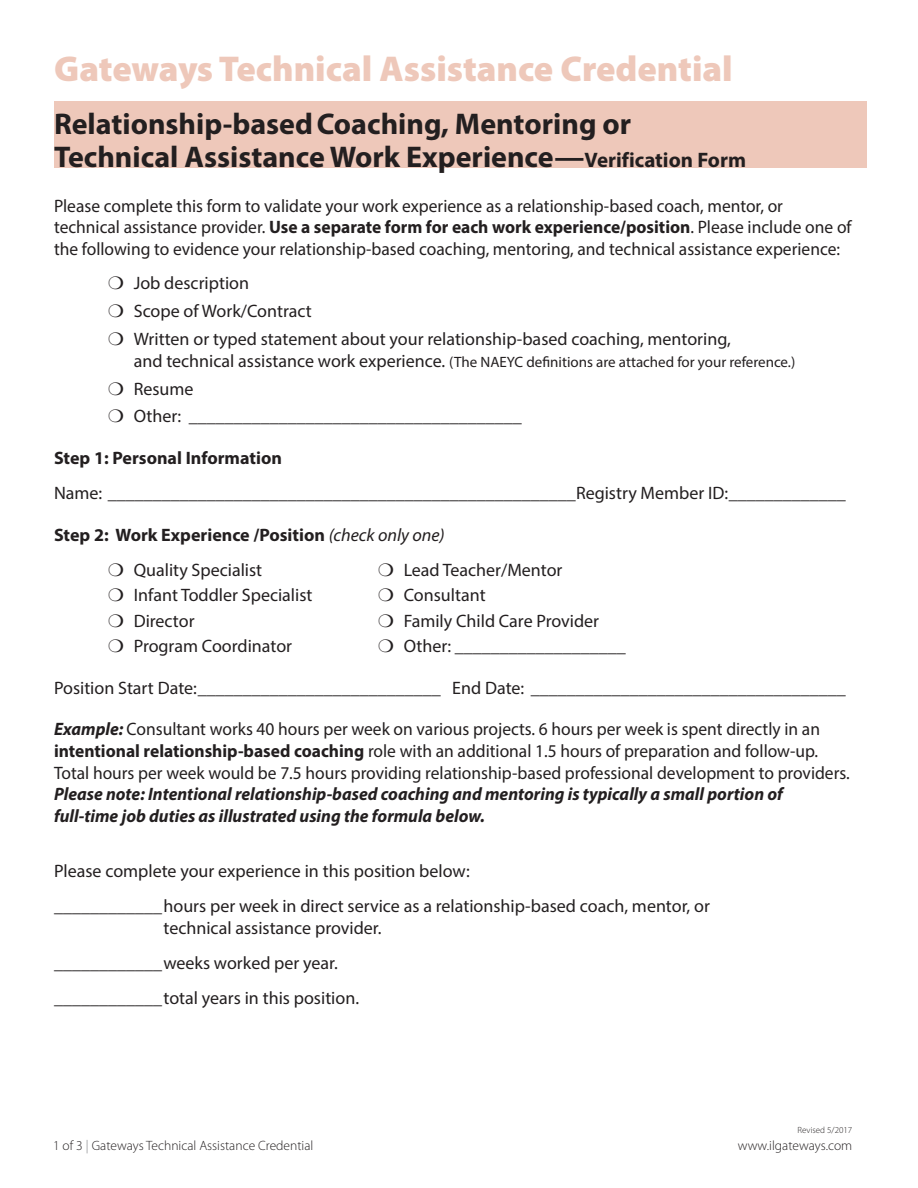
<style>
.page{position:relative;width:918px;height:1188px;background:#fff}
.page>*{position:absolute;margin:0;border:0;box-sizing:border-box;transform-origin:0 0}
.t1{font:900 36px "Myriad Pro";color:#eec8ba}
.t2{font:700 30px/33px "Myriad Pro";color:#231f20}
.t3{font:18px/21.6px "Myriad Pro";color:#231f20}
.t4{font:italic 700 18px/21.6px "Myriad Pro";color:#231f20}
.t5{font:700 18px "Myriad Pro";color:#231f20}
.t6{font:15px "Myriad Pro";color:#231f20}
.t7{font:300 13.5px "Myriad Pro";color:#231f20}
.t8{font:300 9px "Myriad Pro";color:#231f20}
.s1{font-size:21px}
.s2{font-weight:700}
.s3{font-size:18px}
.s4{font-weight:400;font-style:italic}
.s5{font-weight:700;font-style:italic}
.s6{color:#808285}
</style>
<div class="page">
<div style="left:54px;top:101px;width:812px;height:66px;background:#eec8ba"></div>
<p class="t1" style="left:54px;top:48px;width:680px">Gateways Technical Assistance Credential</p>
<p class="t2" style="left:54px;top:107px;width:694px">Relationship-basedCoaching, Mentoring or<br>Technical Assistance Work Experience—<span class="s1">Verification Form</span></p>
<p class="t3" style="left:54px;top:194px;width:799px">Please complete this form to validate your work experience as a relationship-based coach, mentor, or technical assistance provider. <span class="s2">Use a separate form for each work experience/position</span>. Please include one of the following to evidence your relationship-based coaching, mentoring, and technical assistance experience:</p>
<p class="t3" style="left:134px;top:272px;width:117px">Job description</p>
<p class="t3" style="left:134px;top:300px;width:180px">Scope of Work/Contract</p>
<p class="t3" style="left:134px;top:328px;width:599px">Written or typed statement about your relationship-based coaching, mentoring,</p>
<p class="t6" style="left:134px;top:353px;width:663px"><span class="s3">and technical assistance work experience.</span> (The NAEYC definitions are attached for your reference.)</p>
<p class="t3" style="left:134px;top:378px;width:61px">Resume</p>
<p class="t3" style="left:134px;top:405px;width:390px">Other: _____________________________________</p>
<p class="t5" style="left:54px;top:447px;width:229px">Step 1: Personal Information</p>
<p class="t3" style="left:54px;top:482px;width:793px">Name: ____________________________________________________Registry Member ID:_____________</p>
<p class="t5" style="left:54px;top:523px;width:392px">Step 2: Work Experience /Position <span class="s4">(check only one)</span></p>
<p class="t3" style="left:134px;top:559px;width:130px">Quality Specialist</p>
<p class="t3" style="left:404px;top:559px;width:160px">Lead Teacher/Mentor</p>
<p class="t3" style="left:134px;top:584px;width:180px">Infant Toddler Specialist</p>
<p class="t3" style="left:404px;top:584px;width:83px">Consultant</p>
<p class="t3" style="left:134px;top:609px;width:62px">Director</p>
<p class="t3" style="left:404px;top:609px;width:197px">Family Child Care Provider</p>
<p class="t3" style="left:134px;top:635px;width:160px">Program Coordinator</p>
<p class="t3" style="left:404px;top:635px;width:224px">Other: ___________________</p>
<p class="t3" style="left:54px;top:676px;width:793px">Position Start Date:___________________________ End Date: ___________________________________</p>
<p class="t3" style="left:54px;top:718px;width:797px"><span class="s5">Example:</span> Consultant works 40 hours per week on various projects. 6 hours per week is spent directly in an <span class="s2">intentional relationship-based coaching</span> role with an additional 1.5 hours of preparation and follow-up.<br>Total hours per week would be 7.5 hours providing relationship-based professional development to providers.</p>
<p class="t4" style="left:54px;top:783px;width:730px">Please note: Intentional relationship-based coaching and mentoring is typically a small portion of full-time job duties as illustrated using the formula below.</p>
<p class="t3" style="left:54px;top:860px;width:417px">Please complete your experience in this position below:</p>
<p class="t3" style="left:54px;top:895px;width:657px">____________hours per week in direct service as a relationship-based coach, mentor, or</p>
<p class="t3" style="left:163px;top:917px;width:220px">technical assistance provider.</p>
<p class="t3" style="left:54px;top:952px;width:285px">____________weeks worked per year.</p>
<p class="t3" style="left:54px;top:987px;width:307px">____________total years in this position.</p>
<p class="t7" style="left:53px;top:1138px;width:262px">1 of 3 <span class="s6">|</span> Gateways Technical Assistance Credential</p>
<p class="t8" style="left:798px;top:1124px;width:56px">Revised 5/2017</p>
<p class="t7" style="left:738px;top:1138px;width:116px">www.ilgateways.com</p>
</div>
